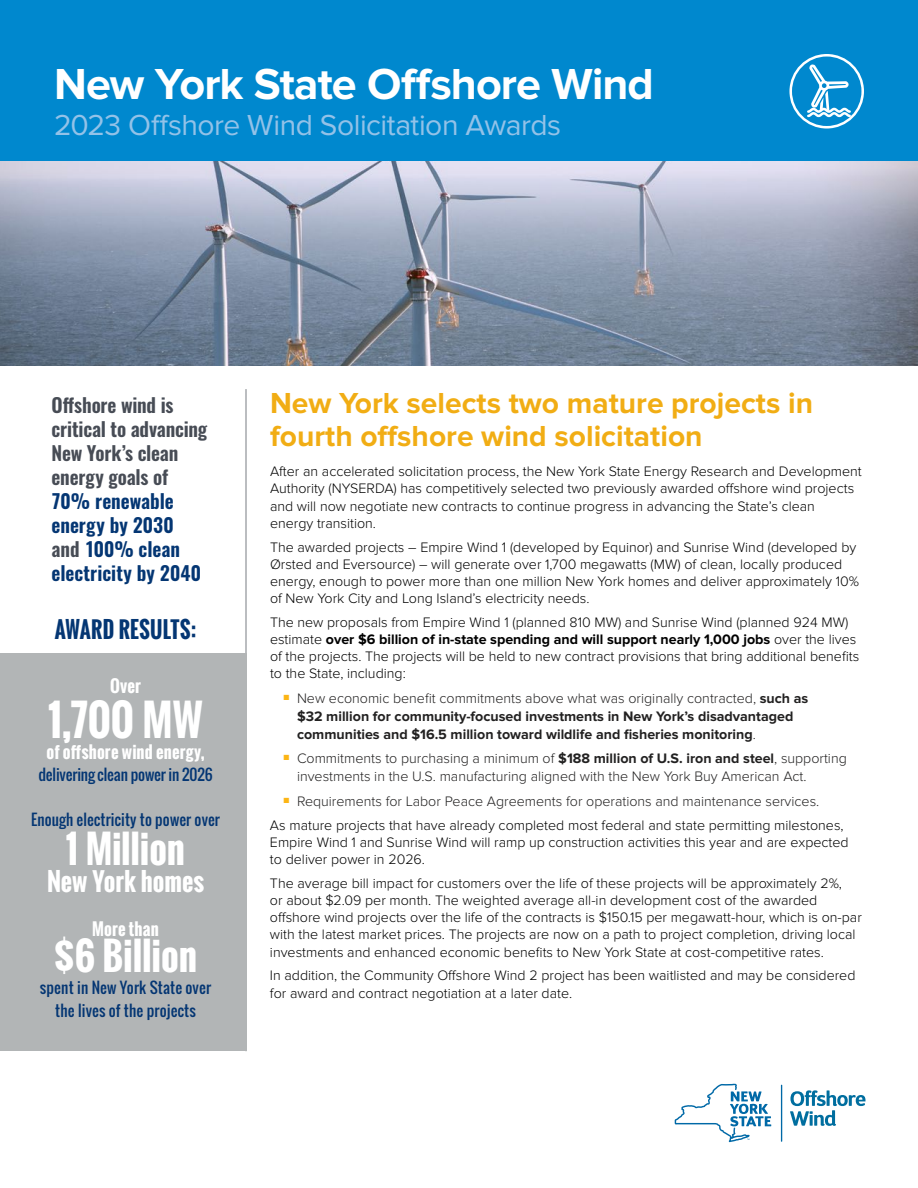
<style>
.page{position:relative;width:918px;height:1188px;background:#fff}
.page>*{position:absolute;margin:0;border:0;box-sizing:border-box;transform-origin:0 0}
.t1{font:700 45px "Proxima Nova";letter-spacing:-.02em;color:#fff}
.Program_Area{font:700 42px "Oswald";color:#fff}
.body_copy{font:700 37.5px "Oswald";letter-spacing:-.005em;color:#fff}
.Headline{font:700 30px/33px "Proxima Nova";color:#f1ad14}
.t2{font:30px "Proxima Nova";letter-spacing:-.02em;color:#93c2e8}
.body_copy-2{font:700 24.75px "Oswald";color:#fff}
.Program_Area-2{font:700 22.5px "Oswald";letter-spacing:.02em;color:#043673;scale:.9 1}
.Left_Nav_2{font:600 19.5px/24px "Oswald";letter-spacing:-.005em;color:#474c55}
.Program_Area-3{font:700 16.5px "Oswald";letter-spacing:.005em;color:#fff}
.body_copy-3{font:700 16.5px "Oswald";letter-spacing:.005em;color:#fff}
.body_copy-4{font:15px/22.5px "Oswald";letter-spacing:.01em;color:#043673;text-align:center}
.Program_Area-4{font:15px "Oswald";letter-spacing:-.01em;color:#043673}
.Body{font:300 14.25px/17.1px "Proxima Nova";color:#000}
.t3{font:300 14.25px/18px "Proxima Nova";color:#222121}
.t4{font:700 14.25px/18px "Proxima Nova";color:#222121}
.s1{color:#043673}
.s2{font-weight:700}
.s3{font-weight:300}
</style>
<div class="page">
<img style="left:0;top:160px;width:918px;height:206px">
<div style="left:0;top:0;width:918px;height:160px;background:#0088ce"></div>
<svg style="left:789px;top:54px;width:75px;height:75px"></svg>
<hr style="left:246px;top:389px;width:1px;height:662px;background:#797d82">
<div style="left:0;top:653px;width:246px;height:398px;background:#b2b5b6"></div>
<svg style="left:675px;top:1084px;width:96px;height:58px"></svg>
<svg style="left:790px;top:1090px;width:76px;height:36px"></svg>
<hr style="left:781px;top:1085px;width:1px;height:57px;background:#0069a7">
<h1 class="t1" style="left:54px;top:58px;width:601px">New York State Offshore Wind</h1>
<h1 class="t2" style="left:54px;top:108px;width:509px">2023 Offshore Wind Solicitation Awards</h1>
<p class="Left_Nav_2" style="left:52px;top:393px;width:157px">Offshore wind is critical to advancing<br>New York’s clean energy goals of<br><span class="s1">70% renewable energy by 2030<br></span>and <span class="s1">100% clean electricity by 2040</span></p>
<p class="Program_Area-2" style="left:55px;top:612px;width:158px">AWARD RESULTS:</p>
<p class="Program_Area-3" style="left:110px;top:673px;width:32px">Over</p>
<p class="Program_Area" style="left:48px;top:688px;width:156px">1,700 MW</p>
<p class="Program_Area-3" style="left:47px;top:739px;width:160px">of offshore wind energy,</p>
<p class="Program_Area-4" style="left:38px;top:764px;width:176px">delivering clean power in 2026</p>
<p class="body_copy-4" style="left:31px;top:809px;width:190px">Enough electricity to power over</p>
<p class="body_copy" style="left:66px;top:821px;width:121px">1 Million</p>
<p class="body_copy-2" style="left:47px;top:863px;width:159px">New York homes</p>
<p class="body_copy-3" style="left:92px;top:916px;width:68px">More than</p>
<p class="body_copy" style="left:54px;top:928px;width:145px">$6 Billion</p>
<p class="body_copy-4" style="left:40px;top:977px;width:173px">spent in New York State over the lives of the projects</p>
<h2 class="Headline" style="left:270px;top:387px;width:545px">New York selects two mature projects in fourth offshore wind solicitation</h2>
<p class="Body" style="left:270px;top:463px;width:593px">After an accelerated solicitation process, the New York State Energy Research and Development Authority (NYSERDA) has competitively selected two previously awarded offshore wind projects and will now negotiate new contracts to continue progress in advancing the State’s clean energy transition.</p>
<p class="Body" style="left:270px;top:538px;width:590px">The awarded projects – Empire Wind 1 (developed by Equinor) and Sunrise Wind (developed by Ørsted and Eversource) – will generate over 1,700 megawatts (MW) of clean, locally produced energy, enough to power more than one million New York homes and deliver approximately 10% of New York City and Long Island’s electricity needs.</p>
<p class="Body" style="left:270px;top:614px;width:591px">The new proposals from Empire Wind 1 (planned 810 MW) and Sunrise Wind (planned 924 MW) estimate <span class="s2">over $6 billion of in-state spending and will support nearly 1,000 jobs</span> over the lives of the projects. The projects will be held to new contract provisions that bring additional benefits to the State, including:</p>
<p class="t4" style="left:297px;top:689px;width:513px;text-indent:-14px"><sup>■</sup> <span class="s3">New economic benefit commitments above what was originally contracted,</span> such as $32 million for community-focused investments in New York’s disadvantaged communities and $16.5 million toward wildlife and fisheries monitoring<span class="s3">.</span></p>
<p class="t3" style="left:297px;top:750px;width:551px;text-indent:-14px"><sup>■</sup> Commitments to purchasing a minimum of <span class="s2">$188 million of U.S. iron and steel</span>, supporting investments in the U.S. manufacturing aligned with the New York Buy American Act.</p>
<p class="t3" style="left:284px;top:793px;width:537px"><sup>■</sup> Requirements for Labor Peace Agreements for operations and maintenance services.</p>
<p class="Body" style="left:270px;top:817px;width:580px">As mature projects that have already completed most federal and state permitting milestones,<br>Empire Wind 1 and Sunrise Wind will ramp up construction activities this year and are expected to deliver power in 2026.</p>
<p class="Body" style="left:270px;top:875px;width:593px">The average bill impact for customers over the life of these projects will be approximately 2%,<br>or about $2.09 per month. The weighted average all-in development cost of the awarded offshore wind projects over the life of the contracts is $150.15 per megawatt-hour, which is on-par with the latest market prices. The projects are now on a path to project completion, driving local investments and enhanced economic benefits to New York State at cost-competitive rates.</p>
<p class="Body" style="left:270px;top:967px;width:587px">In addition, the Community Offshore Wind 2 project has been waitlisted and may be considered for award and contract negotiation at a later date.</p>
</div>
